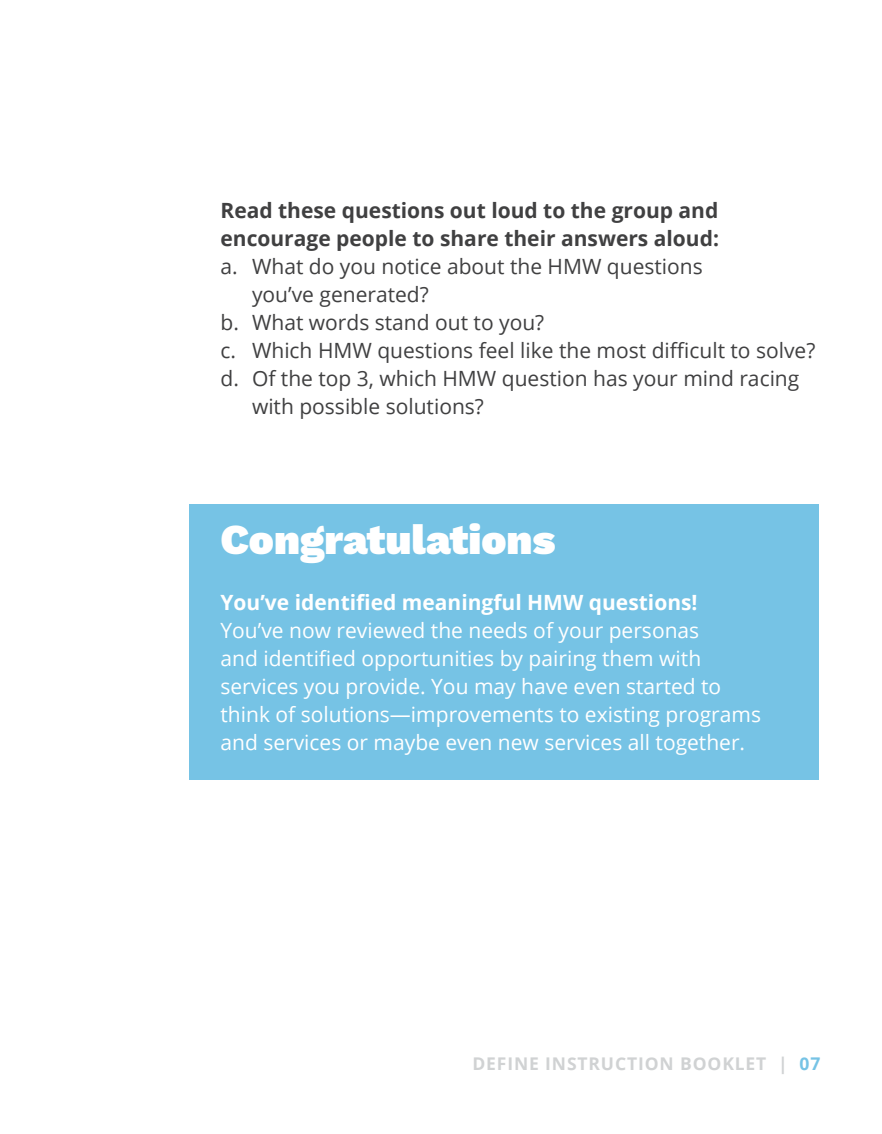
<style>
.page{position:relative;width:882px;height:1134px;background:#fff}
.page>*{position:absolute;margin:0;border:0;box-sizing:border-box;transform-origin:0 0}
.t1{font:900 42px "Work Sans";color:#fff}
.t2{font:21px/28px "Open Sans";color:#fff}
.t3{font:21px/28px "Open Sans";color:#404041}
.t4{font:700 21px/28px "Open Sans";color:#404041}
.t5{font:700 21px "Open Sans";color:#fff}
.t6{font:700 17.5px "Open Sans";letter-spacing:.05em;color:#d0d2d3}
.s1{color:#76c3e5}
</style>
<div class="page">
<div style="left:189px;top:504px;width:630px;height:276px;background:#76c3e5"></div>
<p class="t4" style="left:220px;top:196px;width:500px">Read these questions out loud to the group and encourage people to share their answers aloud:</p>
<p class="t3" style="left:252px;top:252px;width:452px;text-indent:-32px">a. What do you notice about the HMW questions you’ve generated?</p>
<p class="t3" style="left:220px;top:308px;width:325px">b. What words stand out to you?</p>
<p class="t3" style="left:220px;top:336px;width:596px">c. Which HMW questions feel like the most difficult to solve?</p>
<p class="t3" style="left:252px;top:364px;width:549px;text-indent:-32px">d. Of the top 3, which HMW question has your mind racing with possible solutions?</p>
<p class="t1" style="left:220px;top:515px;width:336px">Congratulations</p>
<p class="t5" style="left:220px;top:587px;width:479px">You’ve identified meaningful HMW questions!</p>
<p class="t2" style="left:220px;top:616px;width:542px">You’ve now reviewed the needs of your personas<br>and identified opportunities by pairing them with services you provide. You may have even started to think of solutions—improvements to existing programs and services or maybe even new services all together.</p>
<p class="t6" style="left:472px;top:1052px;width:349px">DEFINE INSTRUCTION BOOKLET | <span class="s1">07</span></p>
</div>
